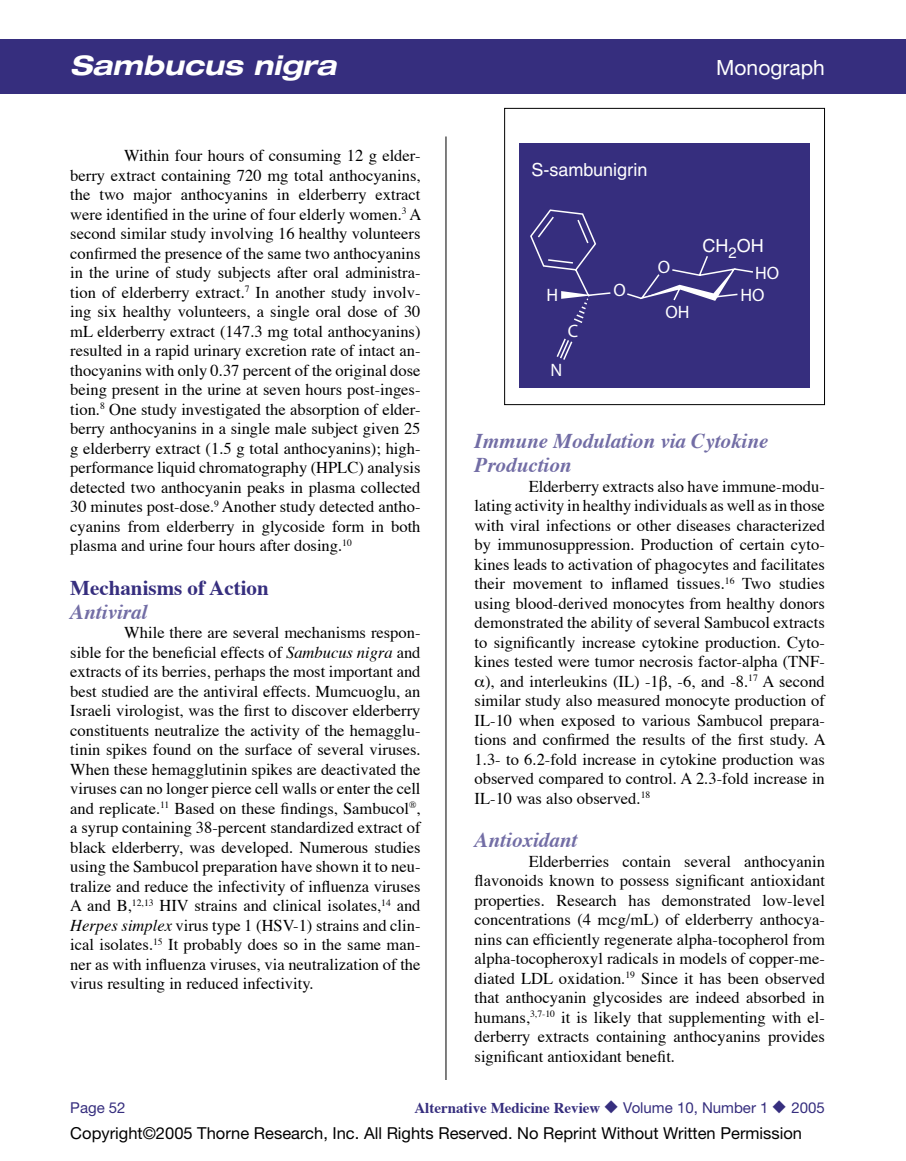
<style>
.page{position:relative;width:906px;height:1161px;background:#fff}
.page>*{position:absolute;margin:0;border:0;box-sizing:border-box;transform-origin:0 0}
.MasterTitleBarName{font:italic 700 expanded 27px "Helvetica Neue";color:#fff}
.SubHead{font:italic 700 21px/24px "Times";color:#726da5}
.Heading{font:700 21px "Times";color:#362e7e}
.MasterTitleBarDescrip{font:21px "Helvetica Neue";color:#fff}
.t1{font:18px "Helvetica";color:#fff}
.t2{font:18px/21.5px "Myriad";color:#fff}
.Body_Text{font:16.5px/19.5px "Times";color:#000;text-align:justify}
.t3{font:16.5px "Helvetica Neue";color:#000}
.t4{font:700 15px "Times";color:#362e7e}
.t5{font:15px "Helvetica Neue";color:#362e7e}
.s1{font-style:italic}
.s2{font-family:"Helvetica Neue";font-weight:400}
</style>
<div class="page">
<div style="left:0;top:39px;width:905px;height:55px;background:#362e7e"></div>
<hr style="left:445px;top:136px;width:1px;height:944px;background:#000">
<hr style="left:905px;top:39px;width:1px;height:55px;background:#362e7e">
<div style="left:504px;top:108px;width:320px;height:297px;border:1px solid #000"></div>
<div style="left:519px;top:144px;width:290px;height:244px;background:#362e7e"></div>
<svg style="left:530px;top:209px;width:223px;height:151px"></svg>
<p class="MasterTitleBarName" style="left:70px;top:48px;width:267px">Sambucus nigra</p>
<p class="MasterTitleBarDescrip" style="left:716px;top:55px;width:110px">Monograph</p>
<p class="Body_Text" style="left:70px;top:147px;width:352px;text-indent:54px">Within four hours of consuming 12 g elder&shy;berry extract containing 720 mg total anthocyanins, the two major anthocyanins in elderberry extract were identified in the urine of four elderly women.<sup>3</sup> A second similar study involving 16 healthy volunteers confirmed the presence of the same two anthocyanins in the urine of study subjects after oral administra&shy;tion of elderberry extract.<sup>7</sup> In another study involv&shy;ing six healthy volunteers, a single oral dose of 30 mL elderberry extract (147.3 mg total anthocyanins) resulted in a rapid urinary excretion rate of intact an&shy;thocyanins with only 0.37 percent of the original dose being present in the urine at seven hours post-inges&shy;tion.<sup>8</sup> One study investigated the absorption of elder&shy;berry anthocyanins in a single male subject given 25 g elderberry extract (1.5 g total anthocyanins); high&shy;performance liquid chromatography (HPLC) analysis detected two anthocyanin peaks in plasma collected 30 minutes post-dose.<sup>9</sup> Another study detected antho&shy;cyanins from elderberry in glycoside form in both plasma and urine four hours after dosing.<sup>10</sup></p>
<p class="Heading" style="left:70px;top:574px;width:200px">Mechanisms of Action</p>
<p class="SubHead" style="left:70px;top:601px;width:79px">Antiviral</p>
<p class="Body_Text" style="left:70px;top:624px;width:351px;text-indent:54px">While there are several mechanisms respon&shy;sible for the beneficial effects of <span class="s1">Sambucus nigra</span> and extracts of its berries, perhaps the most important and best studied are the antiviral effects. Mumcuoglu, an Israeli virologist, was the first to discover elderberry constituents neutralize the activity of the hemagglu&shy;tinin spikes found on the surface of several viruses.<br>When these hemagglutinin spikes are deactivated the viruses can no longer pierce cell walls or enter the cell and replicate.<sup>11</sup> Based on these findings, Sambucol<sup>®</sup>, a syrup containing 38-percent standardized extract of black elderberry, was developed. Numerous studies using the Sambucol preparation have shown it to neu&shy;tralize and reduce the infectivity of influenza viruses A and B,<sup>12,13</sup> HIV strains and clinical isolates,<sup>14</sup> and <span class="s1">Herpes simplex</span> virus type 1 (HSV-1) strains and clin&shy;ical isolates.<sup>15</sup> It probably does so in the same man&shy;ner as with influenza viruses, via neutralization of the virus resulting in reduced infectivity.</p>
<p class="t1" style="left:531px;top:159px;width:117px">S-sambunigrin</p>
<p class="t2" style="left:546px;top:285px;width:13px">H</p>
<p class="t2" style="left:567px;top:322px;width:12px">C</p>
<p class="t2" style="left:550px;top:360px;width:13px">N</p>
<p class="t2" style="left:613px;top:281px;width:14px">O</p>
<p class="t2" style="left:657px;top:257px;width:14px">O</p>
<p class="t2" style="left:665px;top:302px;width:26px">OH</p>
<p class="t1" style="left:702px;top:236px;width:63px">CH<sub>2</sub>OH</p>
<p class="t2" style="left:740px;top:264px;width:40px;text-indent:14px">HO<br>HO</p>
<p class="SubHead" style="left:474px;top:430px;width:295px">Immune Modulation via Cytokine<br>Production</p>
<p class="Body_Text" style="left:528px;top:477px;width:297px">Elderberry extracts also have immune-modu-</p>
<p class="Body_Text" style="left:474px;top:497px;width:351px">lating activity in healthy individuals as well as in those</p>
<p class="Body_Text" style="left:474px;top:516px;width:351px">with viral infections or other diseases characterized</p>
<p class="Body_Text" style="left:474px;top:536px;width:351px">by immunosuppression. Production of certain cyto-</p>
<p class="Body_Text" style="left:474px;top:555px;width:351px">kines leads to activation of phagocytes and facilitates</p>
<p class="Body_Text" style="left:474px;top:575px;width:351px">their movement to inflamed tissues.<sup>16</sup> Two studies</p>
<p class="Body_Text" style="left:474px;top:594px;width:351px">using blood-derived monocytes from healthy donors</p>
<p class="Body_Text" style="left:474px;top:614px;width:351px">demonstrated the ability of several Sambucol extracts</p>
<p class="Body_Text" style="left:474px;top:633px;width:351px">to significantly increase cytokine production. Cyto-</p>
<p class="Body_Text" style="left:474px;top:653px;width:351px">kines tested were tumor necrosis factor-alpha (TNF-</p>
<p class="Body_Text" style="left:485px;top:672px;width:341px">), and interleukins (IL) -1 , -6, and -8.<sup>17</sup> A second</p>
<p class="Body_Text" style="left:474px;top:692px;width:351px">similar study also measured monocyte production of</p>
<p class="Body_Text" style="left:474px;top:711px;width:351px">IL-10 when exposed to various Sambucol prepara-</p>
<p class="Body_Text" style="left:474px;top:731px;width:352px">tions and confirmed the results of the first study. A</p>
<p class="Body_Text" style="left:474px;top:750px;width:351px">1.3- to 6.2-fold increase in cytokine production was</p>
<p class="Body_Text" style="left:474px;top:770px;width:351px">observed compared to control. A 2.3-fold increase in</p>
<p class="Body_Text" style="left:474px;top:789px;width:177px">IL-10 was also observed.<sup>18</sup></p>
<p class="SubHead" style="left:474px;top:829px;width:104px">Antioxidant</p>
<p class="Body_Text" style="left:474px;top:852px;width:351px;text-indent:54px">Elderberries contain several anthocyanin flavonoids known to possess significant antioxidant properties. Research has demonstrated low-level concentrations (4 mcg/mL) of elderberry anthocya&shy;nins can efficiently regenerate alpha-tocopherol from alpha-tocopheroxyl radicals in models of copper-me&shy;diated LDL oxidation.<sup>19</sup> Since it has been observed that anthocyanin glycosides are indeed absorbed in humans,<sup>3,7-10</sup> it is likely that supplementing with el&shy;derberry extracts containing anthocyanins provides significant antioxidant benefit.</p>
<p class="t5" style="left:70px;top:1099px;width:57px">Page 52</p>
<p class="t4" style="left:414px;top:1098px;width:412px">Alternative Medicine Review ◆ <span class="s2">Volume 10, Number 1</span> ◆ <span class="s2">2005</span></p>
<p class="t3" style="left:70px;top:1124px;width:733px">Copyright©2005 Thorne Research, Inc. All Rights Reserved. No Reprint Without Written Permission</p>
</div>
